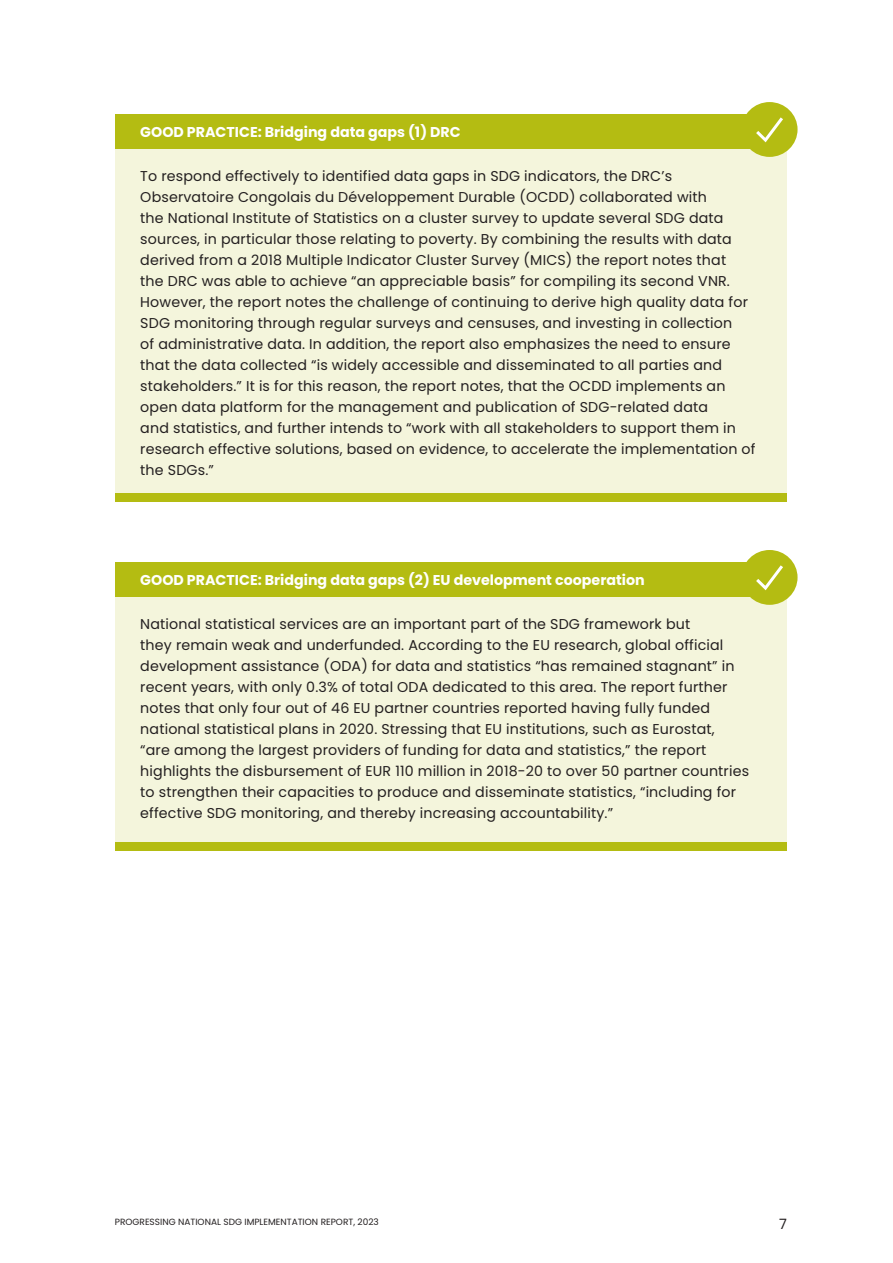
<style>
.page{position:relative;width:893px;height:1263px;background:#fff}
.page>*{position:absolute;margin:0;border:0;box-sizing:border-box;transform-origin:0 0}
.t1{font:14.25px/21px "Poppins Latin";letter-spacing:.01em;color:#231f20}
.t2{font:700 14.25px "Poppins Latin";color:#fff}
.t3{font:9px "Poppins Latin";color:#231f20}
</style>
<div class="page">
<div style="left:115px;top:114px;width:672px;height:381px;background:#f4f5dc"></div>
<div style="left:115px;top:562px;width:672px;height:284px;background:#f4f5dc"></div>
<div style="left:115px;top:114px;width:672px;height:34px;background:#b4bc12"></div>
<div style="left:115px;top:562px;width:672px;height:34px;background:#b4bc12"></div>
<div style="left:115px;top:493px;width:672px;height:9px;background:#b4bc12"></div>
<div style="left:115px;top:842px;width:672px;height:8px;background:#b4bc12"></div>
<div style="left:742px;top:102px;width:55px;height:55px;background:#b4bc12;border-radius:50%"></div>
<svg style="left:756px;top:117px;width:27px;height:26px"></svg>
<div style="left:742px;top:550px;width:55px;height:55px;background:#b4bc12;border-radius:50%"></div>
<svg style="left:756px;top:565px;width:27px;height:26px"></svg>
<p class="t2" style="left:140px;top:123px;width:322px">GOOD PRACTICE: Bridging data gaps (1) DRC</p>
<p class="t1" style="left:140px;top:166px;width:617px">To respond effectively to identified data gaps in SDG indicators, the DRC’s Observatoire Congolais du Développement Durable (OCDD) collaborated with<br>the National Institute of Statistics on a cluster survey to update several SDG data sources, in particular those relating to poverty. By combining the results with data derived from a 2018 Multiple Indicator Cluster Survey (MICS) the report notes that<br>the DRC was able to achieve “an appreciable basis” for compiling its second VNR.<br>However, the report notes the challenge of continuing to derive high quality data for SDG monitoring through regular surveys and censuses, and investing in collection<br>of administrative data. In addition, the report also emphasizes the need to ensure that the data collected “is widely accessible and disseminated to all parties and stakeholders.” It is for this reason, the report notes, that the OCDD implements an open data platform for the management and publication of SDG-related data<br>and statistics, and further intends to “work with all stakeholders to support them in research effective solutions, based on evidence, to accelerate the implementation of the SDGs.”</p>
<p class="t2" style="left:140px;top:571px;width:506px">GOOD PRACTICE: Bridging data gaps (2) EU development cooperation</p>
<p class="t1" style="left:140px;top:614px;width:610px">National statistical services are an important part of the SDG framework but<br>they remain weak and underfunded. According to the EU research, global official development assistance (ODA) for data and statistics “has remained stagnant” in recent years, with only 0.3% of total ODA dedicated to this area. The report further notes that only four out of 46 EU partner countries reported having fully funded national statistical plans in 2020. Stressing that EU institutions, such as Eurostat,<br>“are among the largest providers of funding for data and statistics,” the report highlights the disbursement of EUR 110 million in 2018-20 to over 50 partner countries to strengthen their capacities to produce and disseminate statistics, “including for effective SDG monitoring, and thereby increasing accountability.”</p>
<p class="t3" style="left:115px;top:1216px;width:266px">PROGRESSING NATIONAL SDG IMPLEMENTATION REPORT, 2023</p>
<p class="t1" style="left:779px;top:1214px;width:9px">7</p>
</div>
